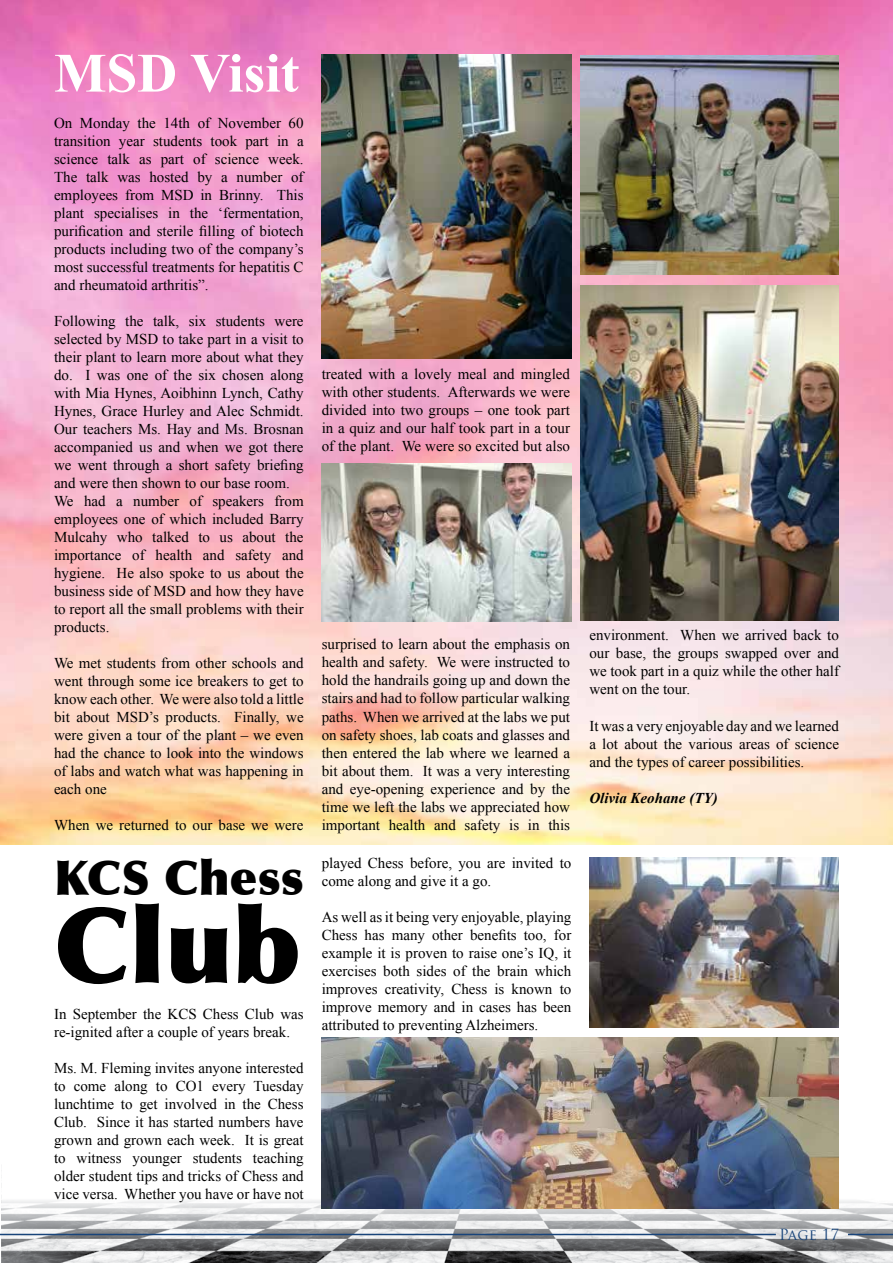
<style>
.page{position:relative;width:893px;height:1263px;background:#fff}
.page>*{position:absolute;margin:0;border:0;box-sizing:border-box;transform-origin:0 0}
.t1{font:900 105px "Optima LT";color:#000}
.t2{font:700 55.5px "Times New Roman";color:#fff}
.t3{font:900 48px "Optima LT";color:#000}
.t4{font:15px/18px "Times New Roman";color:#000;text-align:justify}
.t5{font:italic 700 15px "Times New Roman";color:#000}
.t6{font:15px "Trajan Pro";color:#18447a}
</style>
<div class="page">
<img style="left:2px;top:1037px;width:891px;height:226px">
<hr style="left:0;top:1234px;width:776px;height:1px;background:#18447a">
<img style="left:0;top:0;width:893px;height:845px">
<hr style="left:848px;top:1234px;width:45px;height:1px;background:#18447a">
<img style="left:580px;top:56px;width:259px;height:218px">
<img style="left:322px;top:54px;width:249px;height:305px">
<img style="left:580px;top:286px;width:259px;height:334px">
<img style="left:322px;top:463px;width:249px;height:158px">
<img style="left:322px;top:1037px;width:517px;height:172px">
<img style="left:589px;top:857px;width:250px;height:171px">
<h2 class="t2" style="left:54px;top:35px;width:247px">MSD Visit</h2>
<p class="t4" style="left:54px;top:113px;width:251px">On Monday the 14th of November 60 transition year students took part in a science talk as part of science week.<br>The talk was hosted by a number of employees from MSD in Brinny. This plant specialises in the ‘fermentation, purification and sterile filling of biotech products including two of the company’s most successful treatments for hepatitis C and rheumatoid arthritis”.</p>
<p class="t4" style="left:54px;top:311px;width:251px;text-align:left">Following the talk, six students were selected by MSD to take part in a visit to their plant to learn more about what they do. I was one of the six chosen along with Mia Hynes, Aoibhinn Lynch, Cathy Hynes, Grace Hurley and Alec Schmidt.<br>Our teachers Ms. Hay and Ms. Brosnan accompanied us and when we got there we went through a short safety briefing and were then shown to our base room.<br>We had a number of speakers from employees one of which included Barry Mulcahy who talked to us about the importance of health and safety and hygiene. He also spoke to us about the business side of MSD and how they have to report all the small problems with their products.</p>
<p class="t4" style="left:54px;top:653px;width:251px">We met students from other schools and went through some ice breakers to get to know each other. We were also told a little bit about MSD’s products. Finally, we were given a tour of the plant – we even had the chance to look into the windows of labs and watch what was happening in each one</p>
<p class="t4" style="left:54px;top:815px;width:251px">When we returned to our base we were</p>
<h3 class="t3" style="left:54px;top:848px;width:251px">KCS Chess</h3>
<h1 class="t1" style="left:54px;top:882px;width:248px">Club</h1>
<p class="t4" style="left:54px;top:1005px;width:251px">In September the KCS Chess Club was re-ignited after a couple of years break.</p>
<p class="t4" style="left:54px;top:1059px;width:251px">Ms. M. Fleming invites anyone interested to come along to CO1 every Tuesday lunchtime to get involved in the Chess Club. Since it has started numbers have grown and grown each week. It is great to witness younger students teaching older student tips and tricks of Chess and vice versa. Whether you have or have not</p>
<p class="t4" style="left:322px;top:365px;width:250px">treated with a lovely meal and mingled with other students. Afterwards we were divided into two groups – one took part in a quiz and our half took part in a tour of the plant. We were so excited but also</p>
<p class="t4" style="left:322px;top:635px;width:250px">surprised to learn about the emphasis on health and safety. We were instructed to hold the handrails going up and down the stairs and had to follow particular walking paths. When we arrived at the labs we put on safety shoes, lab coats and glasses and then entered the lab where we learned a bit about them. It was a very interesting and eye-opening experience and by the time we left the labs we appreciated how important health and safety is in this</p>
<p class="t4" style="left:589px;top:626px;width:251px">environment. When we arrived back to our base, the groups swapped over and we took part in a quiz while the other half went on the tour.</p>
<p class="t4" style="left:589px;top:716px;width:251px">It was a very enjoyable day and we learned a lot about the various areas of science and the types of career possibilities.</p>
<p class="t5" style="left:589px;top:787px;width:130px">Olivia Keohane (TY)</p>
<p class="t4" style="left:322px;top:853px;width:251px">played Chess before, you are invited to come along and give it a go.</p>
<p class="t4" style="left:322px;top:907px;width:251px">As well as it being very enjoyable, playing Chess has many other benefits too, for example it is proven to raise one’s IQ, it exercises both sides of the brain which improves creativity, Chess is known to improve memory and in cases has been attributed to preventing Alzheimers.</p>
<p class="t6" style="left:779px;top:1225px;width:61px">Page 17</p>
</div>
